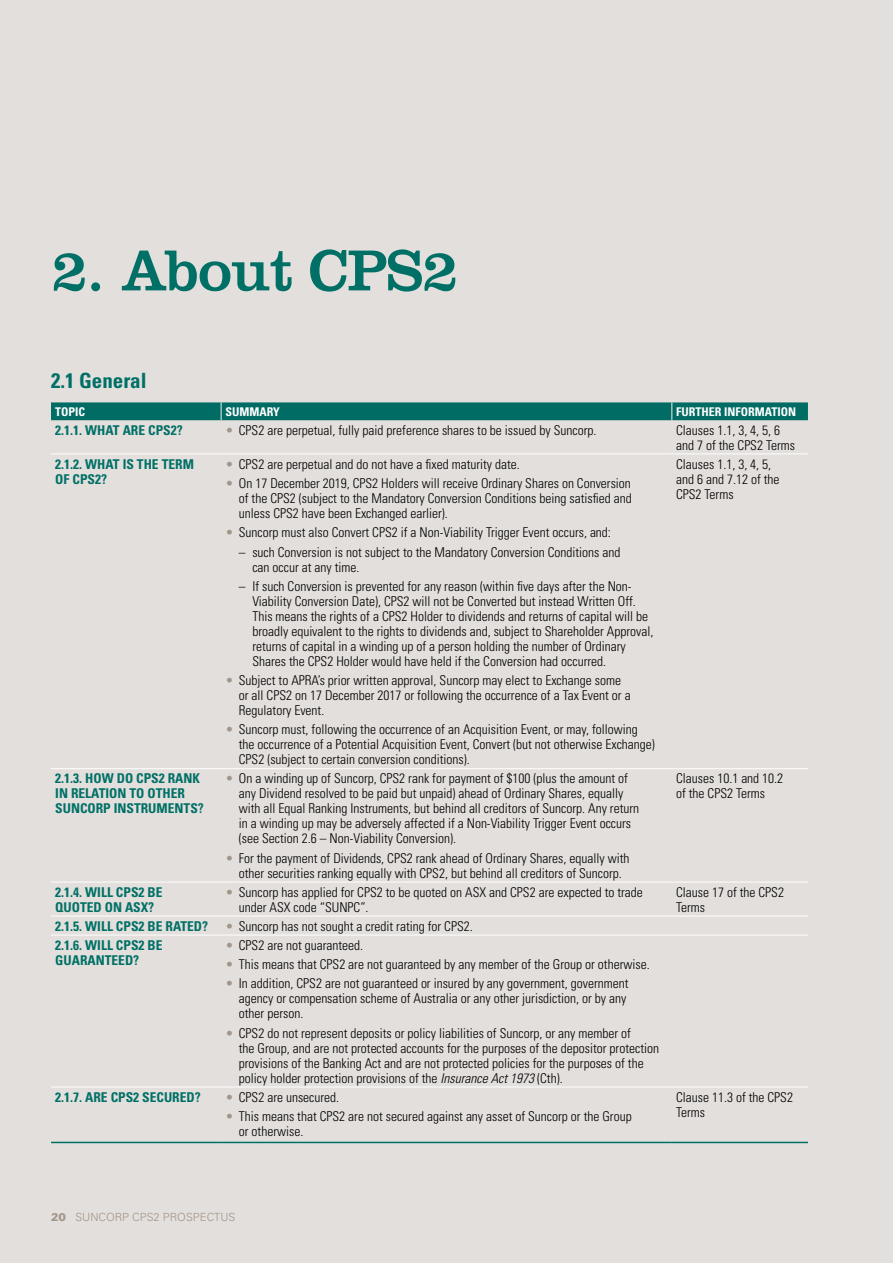
<style>
.page{position:relative;width:893px;height:1263px;background:#e3dfdc}
.page>*{position:absolute;margin:0;border:0;box-sizing:border-box;transform-origin:0 0}
.t1{font:60px "Clarendon";letter-spacing:-.02em;color:#007066}
.t2{font:700 condensed 21px "Univers";color:#007066}
.t3{font:300 condensed 13.5px/15px "Univers";color:#000}
.t4{font:700 condensed 13.5px/15px "Univers";color:#007066}
.t5{font:700 condensed 12px "Univers";color:#fff}
.t6{font:300 11.25px "Univers";color:#a2958a}
.s1{color:#a2958a}
.s2{font-style:italic}
.s3{font-weight:900}
</style>
<div class="page">
<hr style="left:51px;top:453px;width:170px;height:1px;background:#fff">
<hr style="left:221px;top:453px;width:451px;height:1px;background:#fff">
<hr style="left:672px;top:453px;width:136px;height:1px;background:#fff">
<hr style="left:51px;top:768px;width:170px;height:1px;background:#fff">
<hr style="left:221px;top:768px;width:451px;height:1px;background:#fff">
<hr style="left:672px;top:768px;width:136px;height:1px;background:#fff">
<hr style="left:51px;top:882px;width:170px;height:1px;background:#fff">
<hr style="left:221px;top:882px;width:451px;height:1px;background:#fff">
<hr style="left:672px;top:882px;width:136px;height:1px;background:#fff">
<hr style="left:51px;top:916px;width:170px;height:1px;background:#fff">
<hr style="left:221px;top:916px;width:451px;height:1px;background:#fff">
<hr style="left:672px;top:916px;width:136px;height:1px;background:#fff">
<hr style="left:51px;top:935px;width:170px;height:1px;background:#fff">
<hr style="left:221px;top:935px;width:451px;height:1px;background:#fff">
<hr style="left:672px;top:935px;width:136px;height:1px;background:#fff">
<hr style="left:51px;top:1087px;width:170px;height:1px;background:#fff">
<hr style="left:221px;top:1087px;width:451px;height:1px;background:#fff">
<hr style="left:672px;top:1087px;width:136px;height:1px;background:#fff">
<hr style="left:51px;top:1142px;width:170px;height:1px;background:#007066">
<hr style="left:221px;top:1142px;width:451px;height:1px;background:#007066">
<hr style="left:672px;top:1142px;width:136px;height:1px;background:#007066">
<div style="left:51px;top:402px;width:757px;height:18px;background:#006c64"></div>
<h1 class="t1" style="left:51px;top:235px;width:409px">2. About CPS2</h1>
<h2 class="t2" style="left:51px;top:368px;width:97px">2.1 GENERAL</h2>
<p class="t5" style="left:55px;top:404px;width:32px">TOPIC</p>
<p class="t5" style="left:225px;top:404px;width:56px">SUMMARY</p>
<p class="t5" style="left:676px;top:404px;width:121px">FURTHER INFORMATION</p>
<p class="t4" style="left:55px;top:422px;width:129px">2.1.1. WHAT ARE CPS2?</p>
<p class="t3" style="left:225px;top:422px;width:373px"><span class="s1">•</span> CPS2 are perpetual, fully paid preference shares to be issued by Suncorp.</p>
<p class="t3" style="left:676px;top:422px;width:120px">Clauses 1.1, 3, 4, 5, 6 and 7 of the CPS2 Terms</p>
<p class="t4" style="left:55px;top:456px;width:140px">2.1.2. WHAT IS THE TERM<br>OF C PS2?</p>
<p class="t3" style="left:225px;top:456px;width:296px"><span class="s1">•</span> CPS2 are perpetual and do not have a fixed maturity date.</p>
<p class="t3" style="left:676px;top:456px;width:105px">Clauses 1.1, 3, 4, 5, and 6 and 7.12 of the<br>CPS2 Terms</p>
<p class="t3" style="left:239px;top:475px;width:394px;text-align:justify;text-indent:-14px"><span class="s1">•</span> On 17 December 2019, CPS2 Holders will receive Ordinary Shares on Conversion of the CPS2 (subject to the Mandatory Conversion Conditions being satisfied and unless CPS2 have been Exchanged earlier).</p>
<p class="t3" style="left:225px;top:525px;width:387px"><span class="s1">•</span> Suncorp must also Convert CPS2 if a Non-Viability Trigger Event occurs, and:</p>
<p class="t3" style="left:252px;top:544px;width:370px;text-indent:-14px">– such Conversion is not subject to the Mandatory Conversion Conditions and can occur at any time.</p>
<p class="t3" style="left:252px;top:578px;width:402px;text-indent:-14px">– If such Conversion is prevented for any reason (within five days after the Non-Viability Conversion Date), CPS2 will not be Converted but instead Written Off.<br>This means the rights of a CPS2 Holder to dividends and returns of capital will be broadly equivalent to the rights to dividends and, subject to Shareholder Approval, returns of capital in a winding up of a person holding the number of Ordinary Shares the CPS2 Holder would have held if the Conversion had occurred.</p>
<p class="t3" style="left:239px;top:673px;width:393px;text-indent:-14px"><span class="s1">•</span> Subject to APRA’s prior written approval, Suncorp may elect to Exchange some or all CPS2 on 17 December 2017 or following the occurrence of a Tax Event or a<br>Regulatory Event.</p>
<p class="t3" style="left:239px;top:722px;width:418px;text-indent:-14px"><span class="s1">•</span> Suncorp must, following the occurrence of an Acquisition Event, or may, following the occurrence of a Potential Acquisition Event, Convert (but not otherwise Exchange)<br>CPS2 (subject to certain conversion conditions).</p>
<p class="t4" style="left:55px;top:771px;width:150px">2.1.3. HOW DO CPS2 RANK<br>IN RELATION TO OTHER<br>SUNCORP INSTRUMENTS?</p>
<p class="t3" style="left:239px;top:771px;width:402px;text-indent:-14px"><span class="s1">•</span> On a winding up of Suncorp, CPS2 rank for payment of $100 (plus the amount of any Dividend resolved to be paid but unpaid) ahead of Ordinary Shares, equally with all Equal Ranking Instruments, but behind all creditors of Suncorp. Any return in a winding up may be adversely affected if a Non-Viability Trigger Event occurs (see Section 2.6 – Non-Viability Conversion).</p>
<p class="t3" style="left:225px;top:850px;width:406px;text-align:center"><span class="s1">•</span> For the payment of Dividends, CPS2 rank ahead of Ordinary Shares, equally with other securities ranking equally with CPS2, but behind all creditors of Suncorp.</p>
<p class="t3" style="left:676px;top:771px;width:109px">Clauses 10.1 and 10.2 of the CPS2 Terms</p>
<p class="t4" style="left:55px;top:884px;width:109px">2.1.4. WILL CPS2 BE<br>QUOTED ON ASX?</p>
<p class="t3" style="left:239px;top:884px;width:405px;text-indent:-14px"><span class="s1">•</span> Suncorp has applied for CPS2 to be quoted on ASX and CPS2 are expected to trade under ASX code “SUNPC”.</p>
<p class="t3" style="left:676px;top:884px;width:109px">Clause 17 of the CPS2<br>Terms</p>
<p class="t4" style="left:55px;top:918px;width:154px">2.1.5. WILL CPS2 BE RATED?</p>
<p class="t3" style="left:225px;top:918px;width:249px"><span class="s1">•</span> Suncorp has not sought a credit rating for CPS2.</p>
<p class="t4" style="left:55px;top:937px;width:109px">2.1.6. WILL CPS2 BE<br>GUARANTEED?</p>
<p class="t3" style="left:225px;top:937px;width:139px"><span class="s1">•</span> CPS2 are not guaranteed.</p>
<p class="t3" style="left:225px;top:957px;width:426px"><span class="s1">•</span> This means that CPS2 are not guaranteed by any member of the Group or otherwise.</p>
<p class="t3" style="left:239px;top:976px;width:391px;text-indent:-14px"><span class="s1">•</span> In addition, CPS2 are not guaranteed or insured by any government, government agency or compensation scheme of Australia or any other jurisdiction, or by any other person.</p>
<p class="t3" style="left:239px;top:1025px;width:422px;text-indent:-14px"><span class="s1">•</span> CPS2 do not represent deposits or policy liabilities of Suncorp, or any member of<br>the Group, and are not protected accounts for the purposes of the depositor protection provisions of the Banking Act and are not protected policies for the purposes of the policy holder protection provisions of the <span class="s2">Insurance Act 1973</span> (Cth).</p>
<p class="t4" style="left:55px;top:1089px;width:147px">2.1.7. ARE CPS2 SECURED?</p>
<p class="t3" style="left:225px;top:1089px;width:115px"><span class="s1">•</span> CPS2 are unsecured.</p>
<p class="t3" style="left:239px;top:1108px;width:394px;text-indent:-14px"><span class="s1">•</span> This means that CPS2 are not secured against any asset of Suncorp or the Group or otherwise.</p>
<p class="t6" style="left:51px;top:1210px;width:186px"><span class="s3">20</span> SUNCORP CPS2 PROSPECTUS</p>
<p class="t3" style="left:676px;top:1089px;width:118px">Clause 11.3 of the CPS2<br>Terms</p>
</div>
